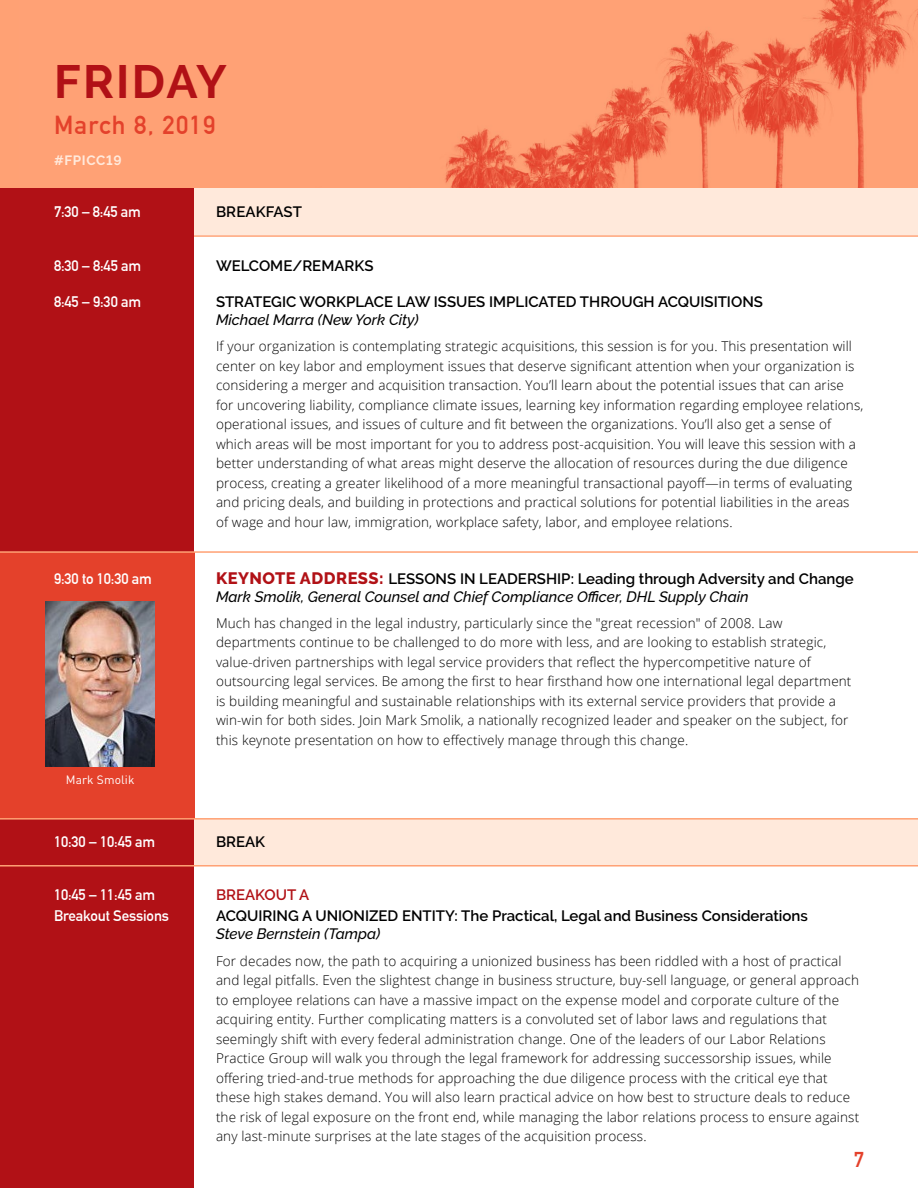
<style>
.page{position:relative;width:918px;height:1188px;background:#fff}
.page>*{position:absolute;margin:0;border:0;box-sizing:border-box;transform-origin:0 0}
.t1{font:700 46.5px "Raleway";letter-spacing:.05em;color:#b11116}
.t2{font:700 25.5px "DIN Alternate";letter-spacing:.05em;color:#e4412b}
.t3{font:700 21px "DIN Alternate";color:#e4412b}
.t4{font:600 15px "Raleway";color:#000}
.t5{font:italic 500 15px "Raleway";color:#000}
.t6{font:700 15px "DIN Alternate";letter-spacing:-.01em;color:#fff}
.t7{font:600 15px "Raleway";color:#b11116}
.t8{font:300 13.5px/19.5px "Open Sans";letter-spacing:.01em;color:#000}
.t9{font:700 13.5px "Raleway";letter-spacing:.05em;color:#ffe9db}
.t10{font:12px "DIN";letter-spacing:.01em;color:#fff}
.s1{font-weight:800;font-size:16.5px;color:#b11116}
</style>
<div class="page">
<div style="left:194px;top:188px;width:724px;height:47px;background:#ffe9db"></div>
<hr style="left:0;top:235px;width:918px;height:2px;background:#ffa174">
<div style="left:194px;top:818px;width:724px;height:48px;background:#ffe9db"></div>
<div style="left:0;top:0;width:194px;height:1188px;background:#b11116"></div>
<div style="left:0;top:0;width:918px;height:188px;background:#ffa174"></div>
<img style="left:445px;top:0;width:473px;height:188px">
<div style="left:0;top:553px;width:194px;height:266px;background:#e4412b"></div>
<hr style="left:0;top:551px;width:918px;height:2px;background:#ffa174">
<img style="left:45px;top:601px;width:110px;height:166px">
<hr style="left:0;top:865px;width:918px;height:2px;background:#ffa174">
<hr style="left:0;top:818px;width:918px;height:2px;background:#ffa174">
<p class="t1" style="left:54px;top:55px;width:174px">FRIDAY</p>
<p class="t2" style="left:54px;top:106px;width:163px">March 8, 2019</p>
<p class="t9" style="left:54px;top:153px;width:69px">#FPICC19</p>
<p class="t6" style="left:54px;top:200px;width:89px">7:30 – 8:45 am</p>
<p class="t4" style="left:216px;top:203px;width:88px">BREAKFAST</p>
<p class="t6" style="left:54px;top:254px;width:89px">8:30 – 8:45 am</p>
<p class="t4" style="left:216px;top:257px;width:159px">WELCOME/REMARKS</p>
<p class="t6" style="left:54px;top:290px;width:89px">8:45 – 9:30 am</p>
<p class="t4" style="left:216px;top:293px;width:549px">STRATEGIC WORKPLACE LAW ISSUES IMPLICATED THROUGH ACQUISITIONS</p>
<p class="t5" style="left:216px;top:311px;width:204px">Michael Marra (New York City(</p>
<p class="t8" style="left:216px;top:336px;width:649px">If your organization is contemplating strategic acquisitions, this session is for you. This presentation will center on key labor and employment issues that deserve significant attention when your organization is considering a merger and acquisition transaction. You l l’ learn about the potential issues that can arise for uncovering liability, compliance climate issues, learning key information regarding employee relations, operational issues, and issues of culture and fit between the organizations. You l l’ also get a sense of which areas will be most important for you to address post-acquisition. You will leave this session with a better understanding of what areas might deserve the allocation of resources during the due diligence process, creating a greater likelihood of a more meaningful transactional payoff—in terms of evaluating and pricing deals, and building in protections and practical solutions for potential liabilities in the areas of wage and hour law, immigration, workplace safety, labor, and employee relations.</p>
<p class="t6" style="left:54px;top:567px;width:100px">9:30 to 10:30 am</p>
<p class="t4" style="left:216px;top:570px;width:639px"><span class="s1">KEYNOTE ADDRESS:</span> LESSONS IN LEADERSHIP: Leading through Adversity and Change</p>
<p class="t5" style="left:216px;top:588px;width:534px">Mark Smolik, General Counsel and Chief Compliance Officer, DHL Supply Chain</p>
<p class="t8" style="left:216px;top:613px;width:637px">Much has changed in the legal industry, particularly since the "great recession" of 2008. Law departments continue to be challenged to do more with less, and are looking to establish strategic, value-driven partnerships with legal service providers that reflect the hypercompetitive nature of outsourcing legal services. Be among the first to hear firsthand how one international legal department is building meaningful and sustainable relationships with its external service providers that provide a win-win for both sides. Join Mark Smolik a, nationally recognized leader and speaker on the subject, for this keynote presentation on how to effectively manage through this change.</p>
<p class="t10" style="left:66px;top:772px;width:70px">Mark Smolik</p>
<p class="t6" style="left:54px;top:830px;width:103px">10:30 – 10:45 am</p>
<p class="t4" style="left:216px;top:833px;width:51px">BREAK</p>
<p class="t6" style="left:54px;top:884px;width:103px">10:45 – 11:45 am</p>
<p class="t7" style="left:216px;top:887px;width:95px">BREAKOUT A</p>
<p class="t6" style="left:54px;top:905px;width:117px">Breakout Sessions</p>
<p class="t4" style="left:216px;top:908px;width:593px">ACQUIRING A UNIONIZED ENTITY: The Practical, Legal and Business Considerations</p>
<p class="t5" style="left:216px;top:925px;width:166px">Steve Bernstein (Tampa(</p>
<p class="t8" style="left:216px;top:951px;width:645px">For decades now, the path to acquiring a unionized business has been riddled with a host of practical and legal pitfalls. Even the slightest change in business structure, buy-sell language, or general approach to employee relations can have a massive impact on the expense model and corporate culture of the acquiring entity. Further complicating matters is a convoluted set of labor laws and regulations that seemingly shift with every federal administration change. One of the leaders of our Labor Relations Practice Group will walk you through the legal framework for addressing successorship issues, while offering tried-and-true methods for approaching the due diligence process with the critical eye that these high stakes demand. You will also learn practical advice on how best to structure deals to reduce the risk of legal exposure on the front end, while managing the labor relations process to ensure against any last-minute surprises at the late stages of the acquisition process.</p>
<p class="t3" style="left:854px;top:1144px;width:12px">7</p>
</div>
